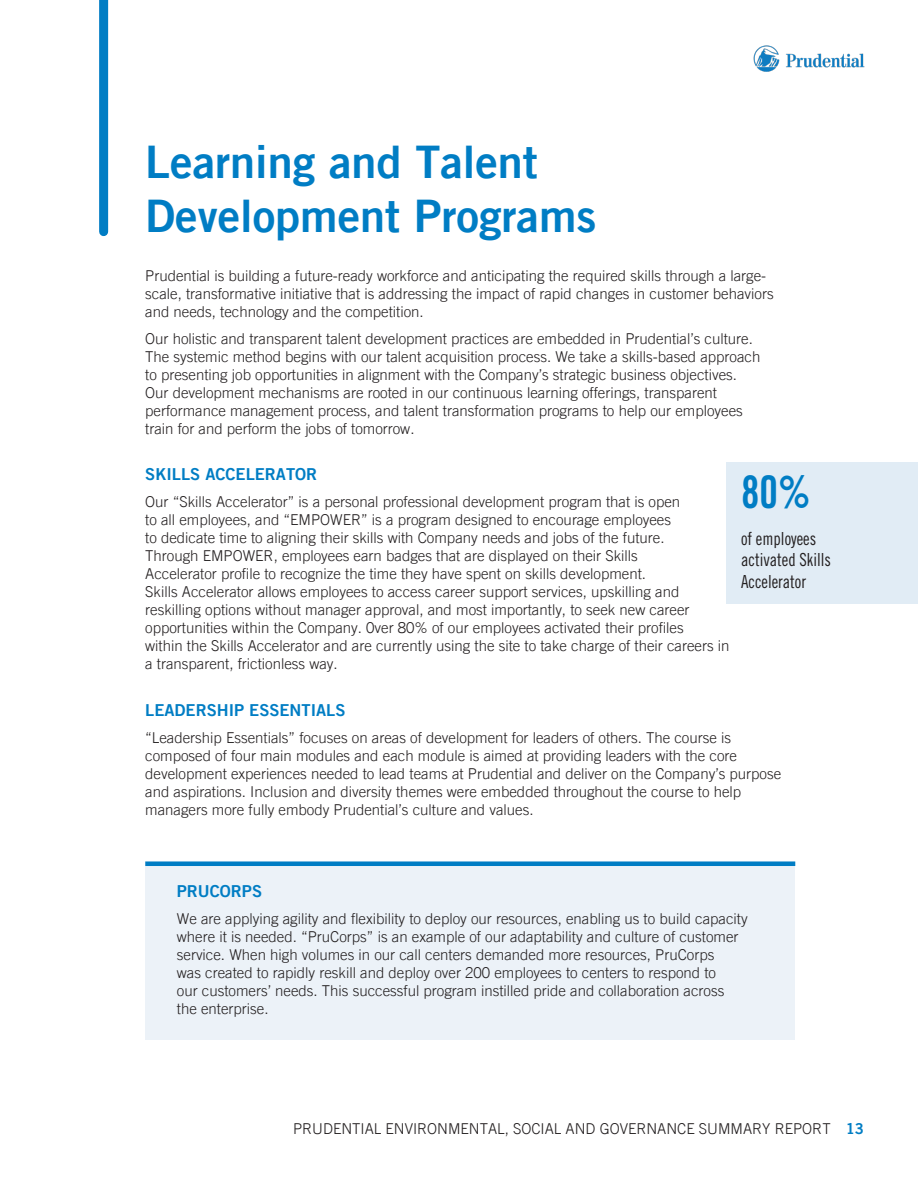
<style>
.page{position:relative;width:918px;height:1188px;background:#fff}
.page>*{position:absolute;margin:0;border:0;box-sizing:border-box;transform-origin:0 0}
.t1{font:700 45px/54px "Prudential Modern";color:#007dc4}
.CALLOUT{font:700 condensed 45px "Prudential Modern";color:#007dc4;scale:.93 1}
.CALLOUT-2{font:500 condensed 18px/21.6px "Prudential Modern";color:#231f20;scale:.93 1}
.BODY{font:700 16.5px "Prudential Modern";color:#007dc4}
.BODY-2{font:300 15px/18px "Prudential Modern";color:#231f20}
.s1{font-weight:700;color:#007dc4}
</style>
<div class="page">
<img style="left:754px;top:45px;width:110px;height:27px">
<div style="left:99px;top:0;width:9px;height:232px;background:#007dc4"></div>
<div style="left:727px;top:462px;width:191px;height:141px;background:#e1ecf5"></div>
<div style="left:145px;top:862px;width:650px;height:178px;background:#ecf2f8"></div>
<hr style="left:145px;top:862px;width:650px;height:4px;background:#007dc4">
<h1 class="t1" style="left:145px;top:134px;width:453px">Learning and Talent<br>Development Programs</h1>
<p class="BODY-2" style="left:145px;top:266px;width:630px">Prudential is building a future-ready workforce and anticipating the required skills through a large&shy;scale, transformative initiative that is addressing the impact of rapid changes in customer behaviors and needs, technology and the competition.</p>
<p class="BODY-2" style="left:145px;top:329px;width:617px">Our holistic and transparent talent development practices are embedded in Prudential’s culture.<br>The systemic method begins with our talent acquisition process. We take a skills-based approach to presenting job opportunities in alignment with the Company’s strategic business objectives.<br>Our development mechanisms are rooted in our continuous learning offerings, transparent performance management process, and talent transformation programs to help our employees train for and perform the jobs of tomorrow.</p>
<p class="BODY" style="left:145px;top:464px;width:173px">SKILLS ACCELERATOR</p>
<p class="BODY-2" style="left:145px;top:493px;width:586px">Our “Skills Accelerator” is a personal professional development program that is open<br>to all employees, and “EMPOWER” is a program designed to encourage employees<br>to dedicate time to aligning their skills with Company needs and jobs of the future.<br>Through EMPOWER, employees earn badges that are displayed on their Skills<br>Accelerator profile to recognize the time they have spent on skills development.<br>Skills Accelerator allows employees to access career support services, upskilling and reskilling options without manager approval, and most importantly, to seek new career opportunities within the Company. 0ver 80% of our employees activated their profiles<br>within the Skills Accelerator and are currently using the site to take charge of their careers in a transparent, frictionless way.</p>
<p class="BODY" style="left:145px;top:699px;width:202px">LEADERSHIP ESSENTIALS</p>
<p class="BODY-2" style="left:145px;top:728px;width:637px">“Leadership Essentials” focuses on areas of development for leaders of others. The course is composed of four main modules and each module is aimed at providing leaders with the core development experiences needed to lead teams at Prudential and deliver on the Company’s purpose and aspirations. Inclusion and diversity themes were embedded throughout the course to help managers more fully embody Prudential’s culture and values.</p>
<p class="CALLOUT" style="left:741px;top:465px;width:76px">80%</p>
<p class="CALLOUT-2" style="left:741px;top:527px;width:98px">of employees activated Skills<br>Accelerator</p>
<p class="BODY" style="left:177px;top:881px;width:87px">PRUCORPS</p>
<p class="BODY-2" style="left:177px;top:909px;width:572px">We are applying agility and flexibility to deploy our resources, enabling us to build capacity where it is needed. “PruCorps” is an example of our adaptability and culture of customer service. When high volumes in our call centers demanded more resources, PruCorps<br>was created to rapidly reskill and deploy over 200 employees to centers to respond to<br>our customers’ needs. This successful program instilled pride and collaboration across the enterprise.</p>
<p class="BODY-2" style="left:293px;top:1120px;width:572px">PRUDENTIAL ENVIRONMENTAL, SOCIAL AND GOVERNANCE SUMMARY REPORT <span class="s1">13</span></p>
</div>
